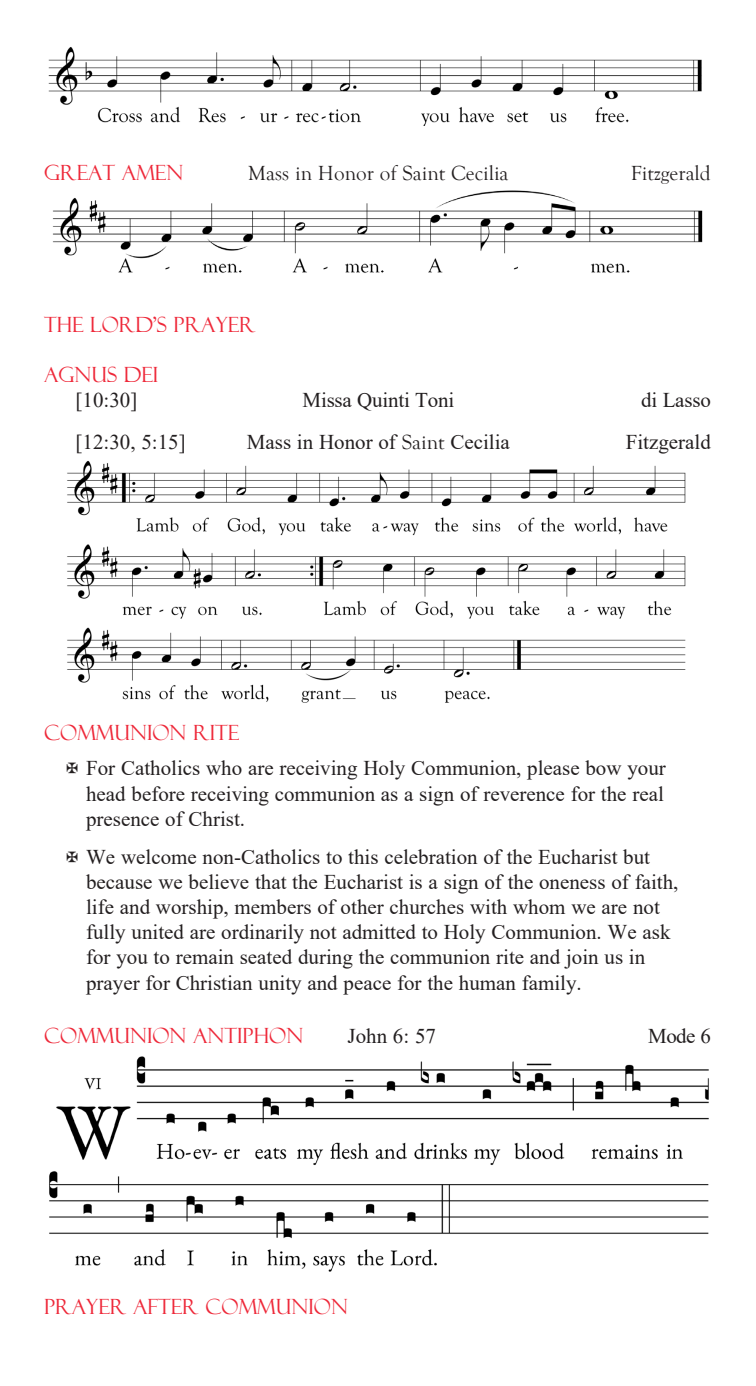
<style>
.page{position:relative;width:756px;height:1386px;background:#fff}
.page>*{position:absolute;margin:0;border:0;box-sizing:border-box;transform-origin:0 0}
.t1{font:21px/25.2px "Times New Roman";color:#231f20;text-align:justify}
.t2{font:21px "Felix Titling";color:#ee2839}
.t3{font:21px "Goudy Old Style T";color:#231f20}
.s1{font-family:"Goudy Old Style T"}
</style>
<div class="page">
<img style="left:48px;top:47px;width:654px;height:79px">
<img style="left:52px;top:190px;width:651px;height:83px">
<img style="left:67px;top:460px;width:619px;height:243px">
<img style="left:49px;top:1056px;width:660px;height:216px">
<p class="t2" style="left:44px;top:161px;width:141px">GREAT AMEN</p>
<p class="t3" style="left:248px;top:162px;width:262px">Mass in Honor of Saint Cecilia</p>
<p class="t3" style="left:631px;top:162px;width:81px">Fitzgerald</p>
<p class="t2" style="left:44px;top:312px;width:213px">THE LORD’S PRAYER</p>
<p class="t2" style="left:44px;top:363px;width:116px">AGNUS DEI</p>
<p class="t1" style="left:76px;top:387px;width:63px">[10:30]</p>
<p class="t1" style="left:303px;top:387px;width:153px">Missa Quinti Toni</p>
<p class="t1" style="left:641px;top:387px;width:71px">di Lasso</p>
<p class="t1" style="left:76px;top:429px;width:112px">[12:30, 5:15]</p>
<p class="t1" style="left:247px;top:429px;width:265px">Mass in Honor of <span class="s1">Saint</span> Cecilia</p>
<p class="t1" style="left:626px;top:429px;width:87px">Fitzgerald</p>
<p class="t2" style="left:44px;top:720px;width:197px">COMMUNION RITE</p>
<p class="t1" style="left:86px;top:755px;width:581px">For Catholics who are receiving Holy Communion, please bow your head before receiving communion as a sign of reverence for the real presence of Christ.</p>
<p class="t1" style="left:86px;top:843px;width:594px;text-align:left">We welcome non-Catholics to this celebration of the Eucharist but because we believe that the Eucharist is a sign of the oneness of faith, life and worship, members of other churches with whom we are not fully united are ordinarily not admitted to Holy Communion. We ask for you to remain seated during the communion rite and join us in prayer for Christian unity and peace for the human family.</p>
<p class="t2" style="left:44px;top:1024px;width:261px">COMMUNION ANTIPHON</p>
<p class="t1" style="left:348px;top:1023px;width:90px">John 6: 57</p>
<p class="t1" style="left:648px;top:1023px;width:64px">Mode 6</p>
<p class="t2" style="left:44px;top:1295px;width:305px">PRAYER AFTER COMMUNION</p>
</div>
